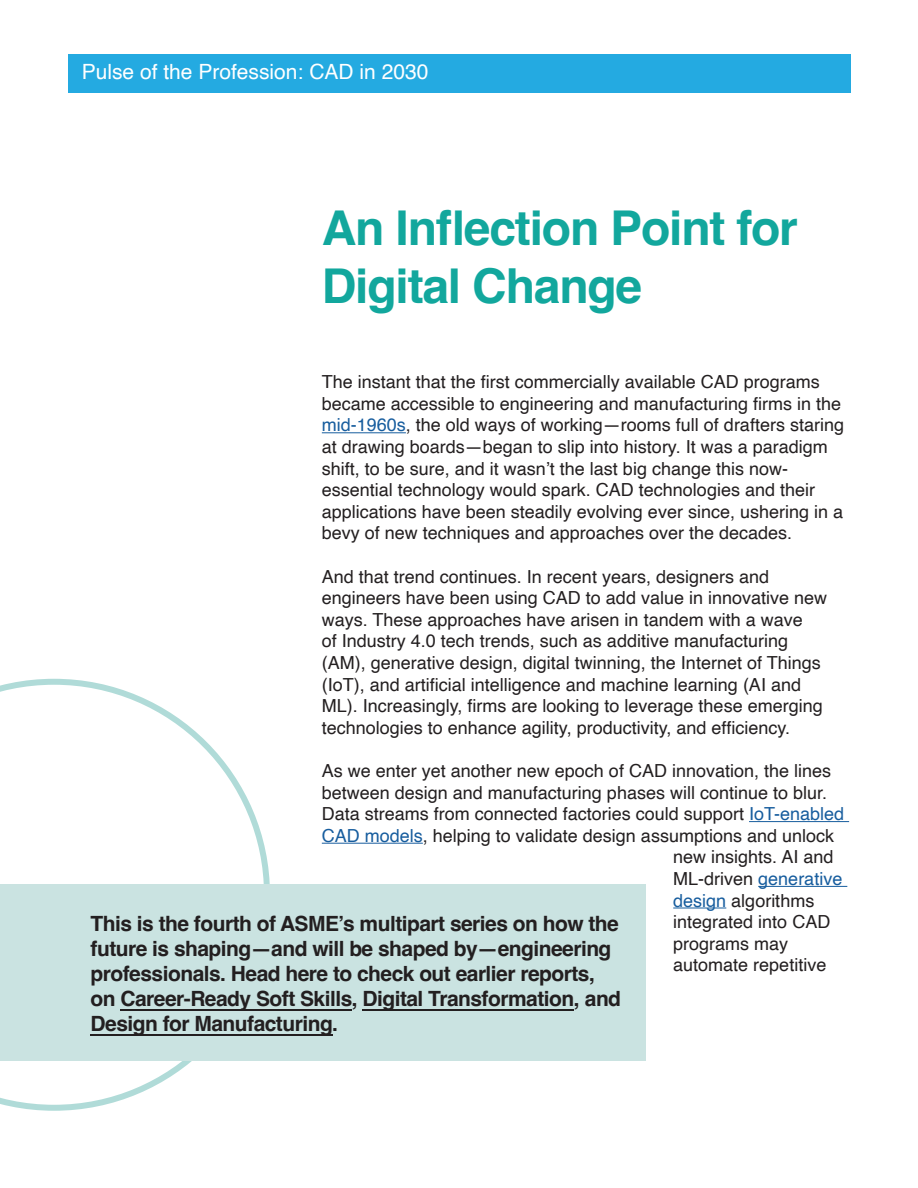
<style>
.page{position:relative;width:918px;height:1188px;background:#fff}
.page>*{position:absolute;margin:0;border:0;box-sizing:border-box;transform-origin:0 0}
.t1{font:700 48px/57.6px "Helvetica";letter-spacing:-.025em;color:#12a79d}
.t2{font:700 21px/25.2px "Helvetica";letter-spacing:-.025em;color:#231f20}
.t3{font:21px "Helvetica";color:#fff}
.t4{font:18px/21.6px "Helvetica";color:#231f20}
.t5{font:18px "Helvetica";color:#175d9e}
.s1{color:#175d9e}
.s2{color:#231f20}
</style>
<div class="page">
<svg style="left:0;top:679px;width:270px;height:432px"></svg>
<div style="left:0;top:884px;width:646px;height:177px;background:#cae3e1"></div>
<div style="left:68px;top:54px;width:783px;height:38px;background:#24aae1"></div>
<hr style="left:322px;top:432px;width:84px;height:1px;background:#175d9e">
<hr style="left:749px;top:821px;width:100px;height:1px;background:#175d9e">
<hr style="left:322px;top:843px;width:101px;height:1px;background:#175d9e">
<hr style="left:758px;top:886px;width:89px;height:1px;background:#175d9e">
<hr style="left:673px;top:908px;width:53px;height:1px;background:#175d9e">
<hr style="left:121px;top:1009px;width:231px;height:1px;background:#231f20">
<hr style="left:363px;top:1009px;width:211px;height:1px;background:#231f20">
<hr style="left:91px;top:1034px;width:242px;height:1px;background:#231f20">
<p class="t3" style="left:82px;top:55px;width:348px">Pulse of the Profession: CAD in 2030</p>
<p class="t1" style="left:322px;top:205px;width:478px">An Inflection Point for<br>Digital Change</p>
<p class="t4" style="left:322px;top:372px;width:524px">The instant that the first commercially available CAD programs became accessible to engineering and manufacturing firms in the <span class="s1">mid-1960s</span>, the old ways of working—rooms full of drafters staring at drawing boards—began to slip into history. It was a paradigm shift, to be sure, and it wasn’t the last big change this now&shy;essential technology would spark. CAD technologies and their applications have been steadily evolving ever since, ushering in a bevy of new techniques and approaches over the decades.</p>
<p class="t4" style="left:322px;top:566px;width:507px">And that trend continues. In recent years, designers and engineers have been using CAD to add value in innovative new ways. These approaches have arisen in tandem with a wave<br>of Industry 4.0 tech trends, such as additive manufacturing (AM), generative design, digital twinning, the Internet of Things (IoT), and artificial intelligence and machine learning (AI and ML). Increasingly, firms are looking to leverage these emerging technologies to enhance agility, productivity, and efficiency.</p>
<p class="t4" style="left:322px;top:760px;width:511px">As we enter yet another new epoch of CAD innovation, the lines</p>
<p class="t4" style="left:322px;top:782px;width:507px">between design and manufacturing phases will continue to blur.</p>
<p class="t4" style="left:322px;top:804px;width:524px">Data streams from connected factories could support <span class="s1">IoT-enabled</span></p>
<p class="t4" style="left:322px;top:825px;width:514px"><span class="s1">CAD models</span>, helping to validate design assumptions and unlock</p>
<p class="t4" style="left:673px;top:847px;width:162px">new insights. AI and</p>
<p class="t5" style="left:673px;top:865px;width:171px"><span class="s2">ML-driven</span> generative</p>
<p class="t4" style="left:673px;top:890px;width:143px"><span class="s1">design</span> algorithms</p>
<p class="t4" style="left:673px;top:912px;width:159px">integrated into CAD</p>
<p class="t4" style="left:673px;top:933px;width:117px">programs may</p>
<p class="t4" style="left:673px;top:955px;width:155px">automate repetitive</p>
<p class="t2" style="left:91px;top:913px;width:532px">This is the fourth of ASME’s multipart series on how the future is shaping—and will be shaped by—engineering professionals. Head here to check out earlier reports, on Career-Ready Soft Skills, Digital Transformation, and Design for Manufacturing.</p>
</div>
